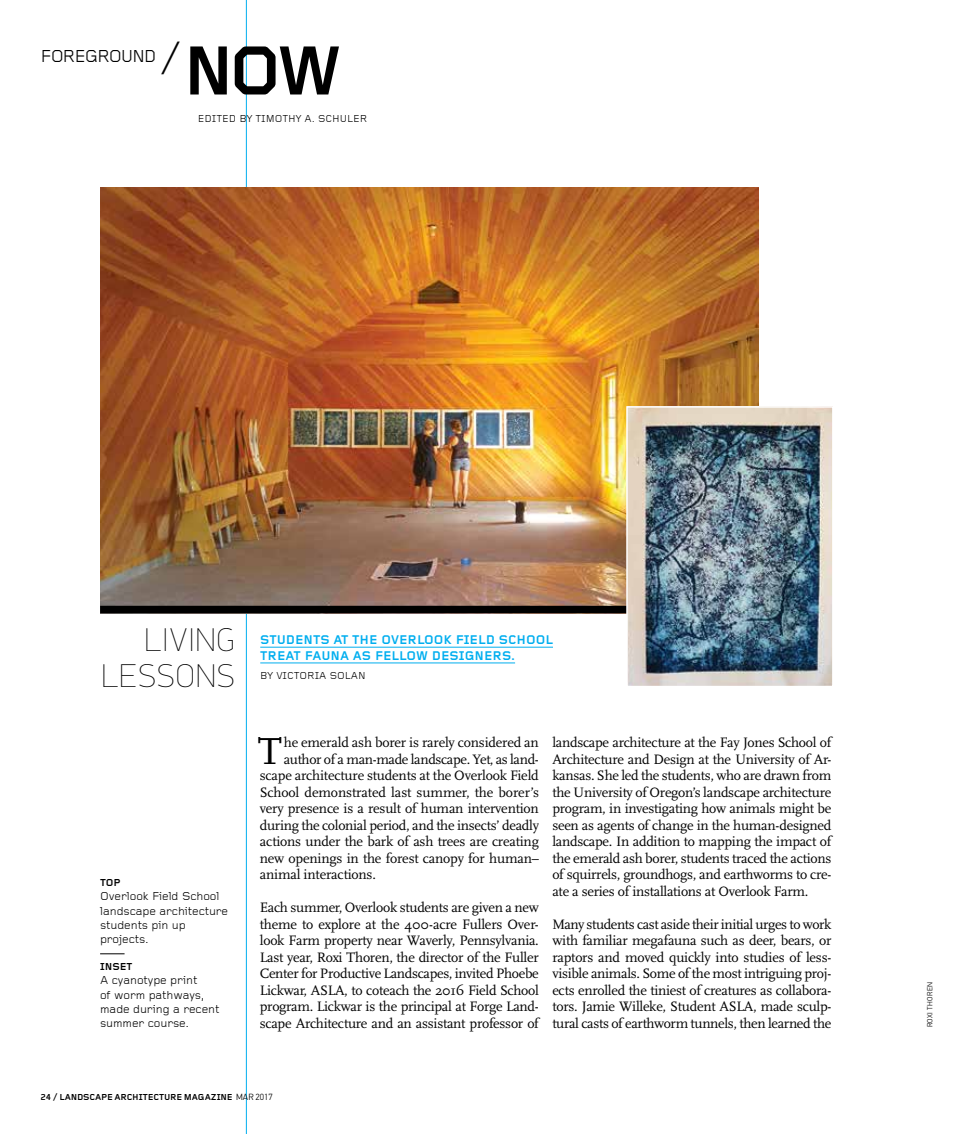
<style>
.page{position:relative;width:972px;height:1134px;background:#fff}
.page>*{position:absolute;margin:0;border:0;box-sizing:border-box;transform-origin:0 0}
.t1{font:700 72px "Foundry Gridnik";color:#000}
.t2{font:39.3px "Scala OT";color:#000}
.t3{font:100 33px/36px "PF Din Display Pro";letter-spacing:.04em;color:#000;text-align:right}
.t4{font:18px "Foundry Gridnik";letter-spacing:-.065em;color:#000}
.t5{font:14.25px/16.5px "Scala OT";letter-spacing:-.015em;color:#000;text-align:justify}
.t6{font:700 13.2px/15.8px "Foundry Gridnik";color:#00aeef}
.t7{font:12px/14.2px "Foundry Gridnik";letter-spacing:-.01em;color:#000}
.t8{font:10.5px "Foundry Gridnik";color:#000}
.t9{font:700 10.5px "Foundry Gridnik";color:#000}
.t10{font:700 9px "Foundry Gridnik";letter-spacing:-.02em;color:#000}
.t11{font:300 7.5px "PF Din Text Pro";letter-spacing:.045em;color:#000}
.s1{font-size:39px}
.s2{font-family:"PF Din Text Pro";font-weight:300}
</style>
<div class="page">
<hr style="left:246px;top:0;width:1px;height:1134px;background:#00aeef">
<hr style="left:260px;top:647px;width:293px;height:1px;background:#00aeef">
<hr style="left:260px;top:663px;width:255px;height:1px;background:#00aeef">
<img style="left:100px;top:187px;width:658px;height:419px">
<svg style="left:100px;top:953px;width:25px;height:1px"></svg>
<div style="left:100px;top:606px;width:608px;height:7px;background:#000"></div>
<img style="left:629px;top:409px;width:202px;height:275px">
<div style="left:626px;top:406px;width:208px;height:281px;border:2px solid #fff"></div>
<p class="t4" style="left:40px;top:47px;width:142px">FOREGROUND <span class="s1">/</span></p>
<h1 class="t1" style="left:182px;top:31px;width:161px">NOW</h1>
<p class="t8" style="left:198px;top:113px;width:171px">EDITED BY TIMOTHY A. SCHULER</p>
<h3 class="t3" style="left:102px;top:622px;width:134px">LIVING<br>LESSONS</h3>
<p class="t9" style="left:100px;top:877px;width:22px">TOP</p>
<p class="t7" style="left:100px;top:890px;width:130px">Overlook Field School landscape architecture students pin up projects.</p>
<p class="t9" style="left:100px;top:961px;width:34px">INSET</p>
<p class="t7" style="left:100px;top:974px;width:121px">A cyanotype print<br>of worm pathways, made during a recent summer course.</p>
<p class="t6" style="left:260px;top:633px;width:294px">STUDENTS AT THE OVERLOOK FIELD SCHOOL<br>TREAT FAUNA AS FELLOW DESIGNERS.</p>
<p class="t8" style="left:260px;top:670px;width:107px">BY VICTORIA SOLAN</p>
<h2 class="t2" style="left:258px;top:729px;width:25px">T</h2>
<p class="t5" style="left:284px;top:734px;width:257px">he emerald ash borer is rarely considered an</p>
<p class="t5" style="left:284px;top:751px;width:257px">author of a man-made landscape. Yet, as land-</p>
<p class="t5" style="left:260px;top:767px;width:280px">scape architecture students at the Overlook Field</p>
<p class="t5" style="left:260px;top:784px;width:281px">School demonstrated last summer, the borer’s</p>
<p class="t5" style="left:260px;top:800px;width:280px">very presence is a result of human intervention</p>
<p class="t5" style="left:260px;top:817px;width:281px">during the colonial period, and the insects’ deadly</p>
<p class="t5" style="left:260px;top:833px;width:281px">actions under the bark of ash trees are creating</p>
<p class="t5" style="left:260px;top:850px;width:281px">new openings in the forest canopy for human–</p>
<p class="t5" style="left:260px;top:866px;width:118px">animal interactions.</p>
<p class="t5" style="left:260px;top:899px;width:281px">Each summer, Overlook students are given a new theme to explore at the 400-acre Fullers Over&shy;look Farm property near Waverly, Pennsylvania.<br>Last year, Roxi Thoren, the director of the Fuller Center for Productive Landscapes, invited Phoebe Lickwar, ASLA, to coteach the 2016 Field School program. Lickwar is the principal at Forge Land&shy;scape Architecture and an assistant professor of</p>
<p class="t5" style="left:552px;top:734px;width:281px">landscape architecture at the Fay Jones School of Architecture and Design at the University of Ar&shy;kansas. She led the students, who are drawn from the University of Oregon’s landscape architecture program, in investigating how animals might be seen as agents of change in the human-designed landscape. In addition to mapping the impact of the emerald ash borer, students traced the actions of squirrels, groundhogs, and earthworms to cre&shy;ate a series of installations at Overlook Farm.</p>
<p class="t5" style="left:552px;top:916px;width:281px">Many students cast aside their initial urges to work with familiar megafauna such as deer, bears, or raptors and moved quickly into studies of less&shy;visible animals. Some of the most intriguing proj&shy;ects enrolled the tiniest of creatures as collabora&shy;tors. Jamie Willeke, Student ASLA, made sculp&shy;tural casts of earthworm tunnels, then learned the</p>
<p class="t10" style="left:40px;top:1092px;width:234px">24 / LANDSCAPE ARCHITECTURE MAGAZINE <span class="s2">MAR 2017</span></p>
<p class="t11" style="left:926px;top:1027px;width:47px;rotate:-90deg">ROXI THOREN</p>
</div>
